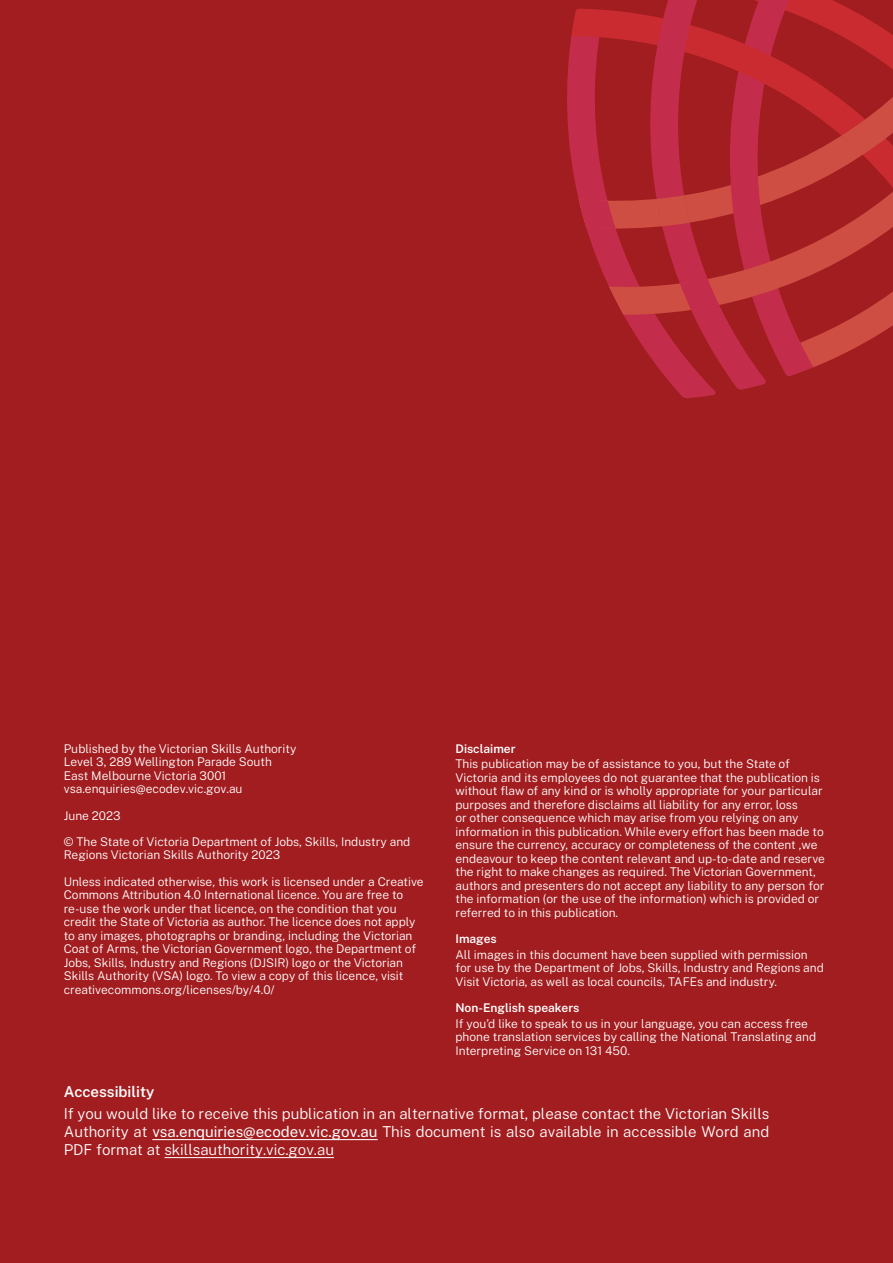
<style>
.page{position:relative;width:893px;height:1263px;background:#a21d20}
.page>*{position:absolute;margin:0;border:0;box-sizing:border-box;transform-origin:0 0}
.t1{font:300 15px/18px "Public Sans";color:#fff;text-align:justify}
.t2{font:600 15px "Public Sans";color:#fff}
.t3{font:300 12px/13.5px "Public Sans";color:#fff}
.t4{font:600 12px "Public Sans";color:#fff}
.s1{font-weight:400}
</style>
<div class="page">
<svg style="left:567px;top:41px;width:149px;height:357px"></svg>
<svg style="left:571px;top:9px;width:38px;height:271px;fill:#c32c4a"></svg>
<svg style="left:581px;top:9px;width:28px;height:190px;fill:#c32c4a"></svg>
<svg style="left:636px;top:315px;width:130px;height:75px;fill:#c32c4a"></svg>
<svg style="left:609px;top:34px;width:284px;height:281px"></svg>
<svg style="left:596px;top:0;width:295px;height:34px"></svg>
<svg style="left:738px;top:44px;width:155px;height:323px"></svg>
<svg style="left:680px;top:279px;width:39px;height:31px"></svg>
<svg style="left:656px;top:195px;width:34px;height:31px"></svg>
<svg style="left:578px;top:199px;width:38px;height:30px"></svg>
<hr style="left:164px;top:1157px;width:170px;height:1px;background:#fff">
<hr style="left:152px;top:1139px;width:226px;height:1px;background:#fff">
<p class="t3" style="left:64px;top:741px;width:234px">Published by the Victorian Skills Authority Level 3, 289 Wellington Parade South East Melbourne Victoria 3001 vsa.enquiries@ecodev.vic.gov.au</p>
<p class="t3" style="left:64px;top:802px;width:348px;line-height:26.2px">June 2023<br>© The State of Victoria Department of Jobs, Skills, Industry and</p>
<p class="t3" style="left:64px;top:841px;width:361px;line-height:26.2px">Regions Victorian Skills Authority 2023<br>Unless indicated otherwise, this work is licensed under a Creative</p>
<p class="t3" style="left:64px;top:888px;width:354px">Commons Attribution 4.0 International licence. You are free to re-use the work under that licence, on the condition that you credit the State of Victoria as author. The licence does not apply to any images, photographs or branding, including the Victorian Coat of Arms, the Victorian Government logo, the Department of Jobs, Skills, Industry and Regions (DJSIR) logo or the Victorian Skills Authority (VSA) logo. To view a copy of this licence, visit creativecommons.org/licenses/by/4.0/</p>
<p class="t4" style="left:455px;top:740px;width:62px">Disclaimer</p>
<p class="t3" style="left:455px;top:757px;width:371px">This publication may be of assistance to you, but the State of Victoria and its employees do not guarantee that the publication is without flaw of any kind or is wholly appropriate for your particular purposes and therefore disclaims all liability for any error, loss<br>or other consequence which may arise from you relying on any information in this publication. While every effort has been made to ensure the currency, accuracy or completeness of the content ,we endeavour to keep the content relevant and up-to-date and reserve the right to make changes as required. The Victorian Government, authors and presenters do not accept any liability to any person for the information (or the use of the information) which is provided or referred to in this publication.</p>
<p class="t4" style="left:455px;top:931px;width:43px">Images</p>
<p class="t3" style="left:455px;top:947px;width:370px">All images in this document have been supplied with permission for use by the Department of Jobs, Skills, Industry and Regions and<br>Visit Victoria, as well as local councils, TAFEs and industry.</p>
<p class="t4" style="left:455px;top:1000px;width:125px">Non-English speakers</p>
<p class="t3" style="left:455px;top:1016px;width:362px">If you’d like to speak to us in your language, you can access free phone translation services by calling the National Translating and<br>Interpreting Service on 131 450.</p>
<p class="t2" style="left:64px;top:1081px;width:92px">Accessibility</p>
<p class="t1" style="left:64px;top:1104px;width:707px">If you would like to receive this publication in an alternative format, please contact the Victorian Skills Authority at <span class="s1">vsa.enquiries@</span><span class="s1">ecodev</span><span class="s1">.vic.gov.au</span> This document is also available in accessible Word and PDF format at skillsauthority.vic.gov.au</p>
</div>
